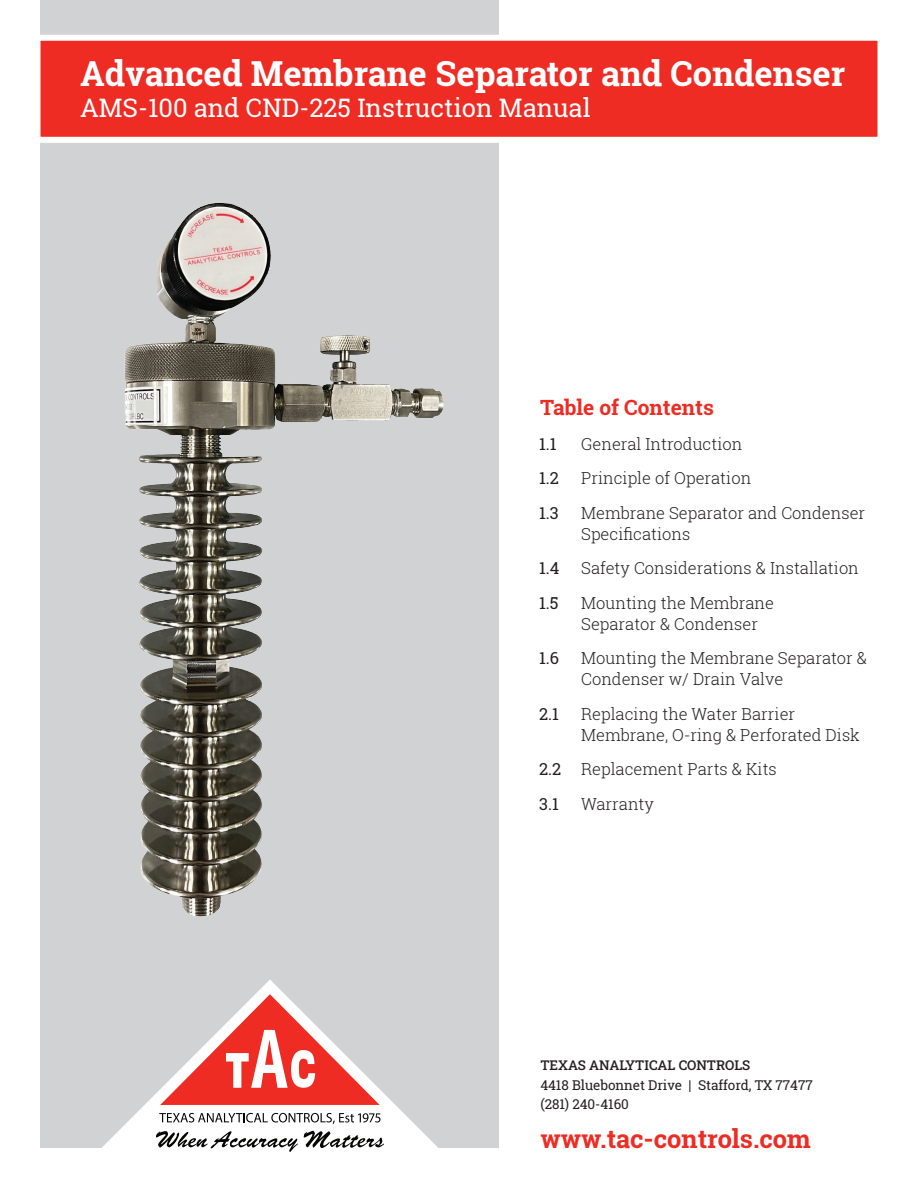
<style>
.page{position:relative;width:918px;height:1188px;background:#fff}
.page>*{position:absolute;margin:0;border:0;box-sizing:border-box;transform-origin:0 0}
.t1{font:700 34.5px "Roboto Slab";color:#fff}
.t2{font:25.5px "Roboto Slab";color:#fff}
.t3{font:700 25.5px "Roboto Slab";color:#ee2c23}
.t4{font:700 21px "Roboto Slab";color:#ee2c23}
.t5{font:300 16.5px/21px "Roboto Slab";color:#231f20}
.t6{font:16.5px "Roboto Slab";color:#231f20}
.t7{font:13.5px/19.5px "Roboto Slab";letter-spacing:-.005em;color:#231f20}
.t8{font:500 13.5px "Roboto Slab";letter-spacing:-.005em;color:#231f20}
.s1{font-weight:400}
</style>
<div class="page">
<div style="left:40px;top:0;width:460px;height:1148px;background:#d1d2d4"></div>
<img style="left:124px;top:203px;width:320px;height:714px">
<svg style="left:40px;top:32px;width:838px;height:114px"></svg>
<svg style="left:102px;top:980px;width:336px;height:168px"></svg>
<svg style="left:160px;top:994px;width:220px;height:111px"></svg>
<svg style="left:159px;top:1113px;width:221px;height:11px"></svg>
<svg style="left:156px;top:1131px;width:142px;height:21px"></svg>
<svg style="left:304px;top:1131px;width:80px;height:17px"></svg>
<h1 class="t1" style="left:80px;top:50px;width:767px">Advanced Membrane Separator and Condenser</h1>
<h2 class="t2" style="left:80px;top:91px;width:512px">AMS-100 and CND-225 Instruction Manual</h2>
<p class="t4" style="left:540px;top:393px;width:175px">Table of Contents</p>
<p class="t6" style="left:539px;top:433px;width:19px">1.1</p>
<p class="t5" style="left:581px;top:433px;width:163px">General Introduction</p>
<p class="t6" style="left:539px;top:467px;width:21px">1.2</p>
<p class="t5" style="left:581px;top:467px;width:172px">Principle of Operation</p>
<p class="t6" style="left:539px;top:502px;width:21px">1.3</p>
<p class="t5" style="left:581px;top:502px;width:286px">Membrane Separator and Condenser<br>Specifications</p>
<p class="t6" style="left:539px;top:557px;width:22px">1.4</p>
<p class="t5" style="left:581px;top:557px;width:279px">Safety Considerations &amp; Installation</p>
<p class="t6" style="left:539px;top:592px;width:21px">1.5</p>
<p class="t5" style="left:581px;top:592px;width:194px">Mounting the Membrane<br>Separator &amp; Condenser</p>
<p class="t6" style="left:539px;top:647px;width:21px">1.6</p>
<p class="t5" style="left:581px;top:648px;width:287px">Mounting the Membrane Separator &amp;<br>Condenser w/ Drain Valve</p>
<p class="t6" style="left:539px;top:703px;width:21px">2.1</p>
<p class="t5" style="left:581px;top:703px;width:280px">Replacing the Water Barrier<br>Membrane, O-ring &amp; Perforated Disk</p>
<p class="t5" style="left:539px;top:752px;width:239px;line-height:34.5px"><span class="s1">2.2</span> Replacement Parts &amp; Kits<br><span class="s1">3.1</span></p>
<p class="t5" style="left:581px;top:793px;width:74px">Warranty</p>
<p class="t8" style="left:540px;top:1056px;width:212px">TEXAS ANALYTICAL CONTROLS</p>
<p class="t7" style="left:540px;top:1075px;width:274px">4418 Bluebonnet Drive | Stafford, TX 77477 (281) 240-4160</p>
<h2 class="t3" style="left:540px;top:1121px;width:272px">www.tac-controls.com</h2>
</div>
